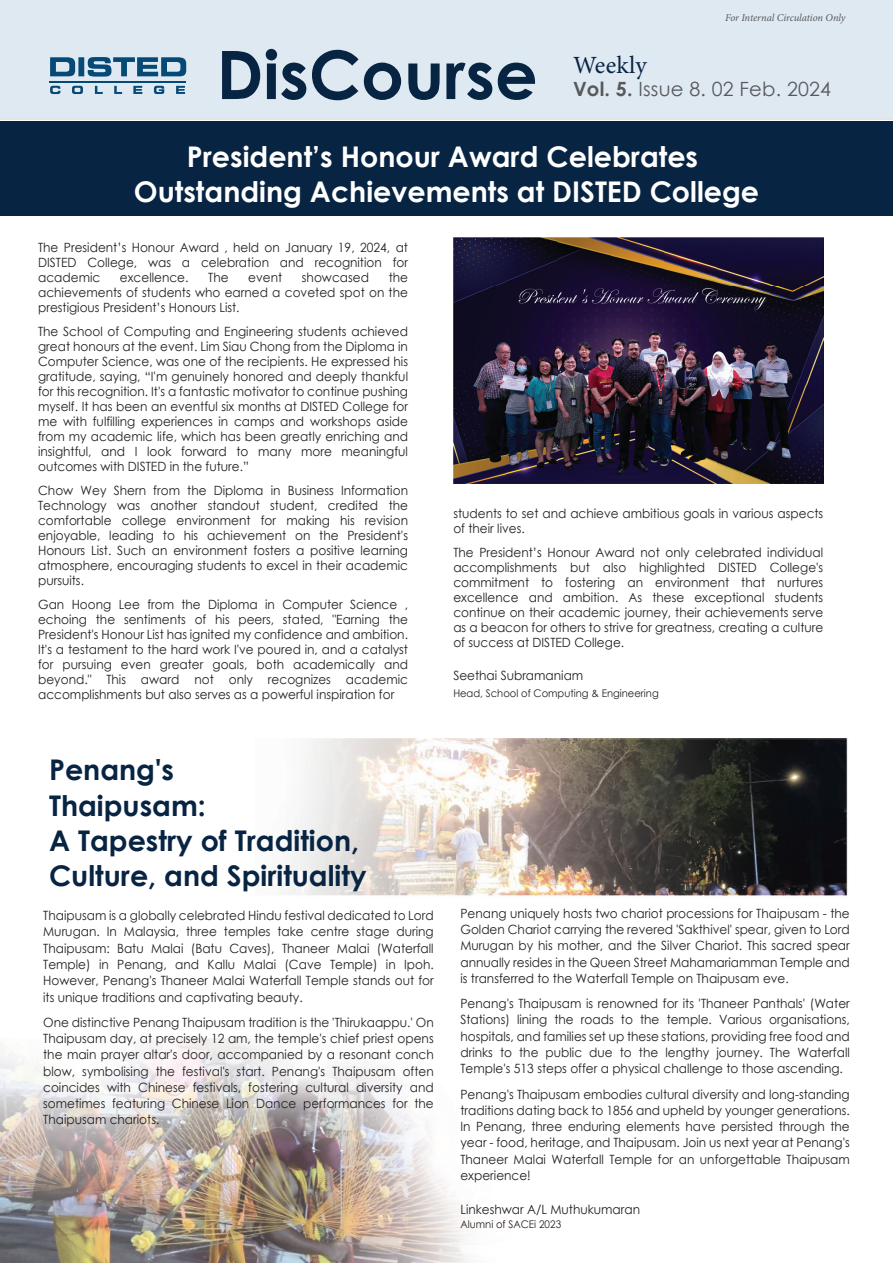
<style>
.page{position:relative;width:893px;height:1263px;background:#fff}
.page>*{position:absolute;margin:0;border:0;box-sizing:border-box;transform-origin:0 0}
.t1{font:700 66.9px "Century Gothic";color:#082443}
.t2{font:700 28.5px/34.2px "Century Gothic";color:#fff;text-align:center}
.t3{font:700 28.5px/35.2px "Century Gothic";color:#082443}
.t4{font:24.75px "Minion Pro";letter-spacing:.005em;color:#082443}
.t5{font:19.65px "Century Gothic";letter-spacing:.01em;color:#58595b}
.t6{font:12.75px/15px "Century Gothic";color:#231f20;text-align:justify;scale:.95 1}
.t7{font:10.5px "Century Gothic";color:#231f20;scale:.95 1}
.t8{font:italic 10.5px "Minion Pro";letter-spacing:-.01em;color:#58595b}
.s1{font-weight:700}
</style>
<div class="page">
<div style="left:0;top:0;width:893px;height:118px;background:#dee9f2"></div>
<hr style="left:0;top:118px;width:893px;height:2px;background:#e3e4e6">
<div style="left:0;top:121px;width:893px;height:94px;background:#082443"></div>
<svg style="left:50px;top:57px;width:136px;height:20px"></svg>
<svg style="left:50px;top:86px;width:135px;height:8px"></svg>
<hr style="left:49px;top:81px;width:137px;height:1px;background:#064976">
<img style="left:284px;top:739px;width:564px;height:157px">
<img style="left:0;top:1038px;width:470px;height:225px">
<img style="left:453px;top:237px;width:370px;height:247px">
<h1 class="t1" style="left:217px;top:24px;width:323px">DisCourse</h1>
<p class="t8" style="left:725px;top:10px;width:122px">For Internal Circulation Only</p>
<h3 class="t4" style="left:573px;top:48px;width:75px">Weekly</h3>
<h3 class="t5" style="left:573px;top:75px;width:260px"><span class="s1">Vol. 5.</span> Issue 8. 02 Feb. 2024</h3>
<h2 class="t2" style="left:134px;top:139px;width:627px">President’s Honour Award Celebrates<br>Outstanding Achievements at DISTED College</h2>
<p class="t6" style="left:38px;top:239px;width:391px">The President’s Honour Award , held on January 19, 2024, at DISTED College, was a celebration and recognition for academic</p>
<p class="t6" style="left:38px;top:269px;width:391px;text-indent:351px">the achievements of students who earned a coveted spot on the prestigious President’s Honours List.</p>
<p class="t6" style="left:38px;top:323px;width:391px">The School of Computing and Engineering students achieved great honours at the event. Lim Siau Chong from the Diploma in Computer Science, was one of the recipients. He expressed his gratitude, saying, “I'm genuinely honored and deeply thankful for this recognition. It's a fantastic motivator to continue pushing myself. It has been an eventful six months at DISTED College for me with fulfilling experiences in camps and workshops aside from my academic life, which has been greatly enriching and insightful, and I look forward to many more meaningful outcomes with DISTED in the future.”</p>
<p class="t6" style="left:38px;top:482px;width:391px">Chow Wey Shern from the Diploma in Business Information Technology was another standout student, credited the comfortable college environment for making his revision enjoyable, leading to his achievement on the President's Honours List. Such an environment fosters a positive learning atmosphere, encouraging students to excel in their academic pursuits.</p>
<p class="t6" style="left:38px;top:596px;width:391px">Gan Hoong Lee from the Diploma in Computer Science , echoing the sentiments of his peers, stated, "Earning the President's Honour List has ignited my confidence and ambition.<br>It's a testament to the hard work I've poured in, and a catalyst for pursuing even greater goals, both academically and beyond." This award not only recognizes academic accomplishments but also serves as a powerful inspiration for</p>
<p class="t6" style="left:120px;top:269px;width:74px">excellence.</p>
<p class="t6" style="left:208px;top:269px;width:23px">The</p>
<p class="t6" style="left:248px;top:269px;width:37px">event</p>
<p class="t6" style="left:302px;top:269px;width:72px">showcased</p>
<p class="t6" style="left:453px;top:506px;width:391px">students to set and achieve ambitious goals in various aspects of their lives.</p>
<p class="t6" style="left:453px;top:545px;width:391px">The President’s Honour Award not only celebrated individual accomplishments but also highlighted DISTED College's commitment to fostering an environment that nurtures excellence and ambition. As these exceptional students continue on their academic journey, their achievements serve as a beacon for others to strive for greatness, creating a culture of success at DISTED College.</p>
<p class="t6" style="left:453px;top:668px;width:138px">Seethai Subramaniam</p>
<p class="t7" style="left:453px;top:686px;width:218px">Head, School of Computing &amp; Engineering</p>
<h2 class="t3" style="left:49px;top:751px;width:319px">Penang's<br>Thaipusam:<br>A Tapestry of Tradition,<br>Culture, and Spirituality</h2>
<p class="t6" style="left:43px;top:907px;width:413px;line-height:16.2px">Thaipusam is a globally celebrated Hindu festival dedicated to Lord Murugan. In Malaysia, three temples take centre stage during Thaipusam: Batu Malai (Batu Caves), Thaneer Malai (Waterfall Temple) in Penang, and Kallu Malai (Cave Temple) in Ipoh.<br>However, Penang's Thaneer Malai Waterfall Temple stands out for its unique traditions and captivating beauty.</p>
<p class="t6" style="left:43px;top:1014px;width:413px;line-height:16.4px">One distinctive Penang Thaipusam tradition is the 'Thirukaappu.' On Thaipusam day, at precisely 12 am, the temple's chief priest opens the main prayer altar's door, accompanied by a resonant conch blow, symbolising the festival's start. Penang's Thaipusam often coincides with Chinese festivals, fostering cultural diversity and sometimes featuring Chinese Lion Dance performances for the Thaipusam chariots.</p>
<p class="t6" style="left:460px;top:905px;width:411px;line-height:16.4px">Penang uniquely hosts two chariot processions for Thaipusam - the Golden Chariot carrying the revered 'Sakthivel' spear, given to Lord Murugan by his mother, and the Silver Chariot. This sacred spear annually resides in the Queen Street Mahamariamman Temple and is transferred to the Waterfall Temple on Thaipusam eve.</p>
<p class="t6" style="left:460px;top:995px;width:411px;line-height:16.4px">Penang's Thaipusam is renowned for its 'Thaneer Panthals' (Water Stations) lining the roads to the temple. Various organisations, hospitals, and families set up these stations, providing free food and drinks to the public due to the lengthy journey. The Waterfall Temple's 513 steps offer a physical challenge to those ascending.</p>
<p class="t6" style="left:460px;top:1086px;width:411px;line-height:16.2px">Penang's Thaipusam embodies cultural diversity and long-standing traditions dating back to 1856 and upheld by younger generations.<br>In Penang, three enduring elements have persisted through the year - food, heritage, and Thaipusam. Join us next year at Penang's Thaneer Malai Waterfall Temple for an unforgettable Thaipusam experience!</p>
<p class="t6" style="left:460px;top:1202px;width:191px">Linkeshwar A/L Muthukumaran</p>
<p class="t7" style="left:460px;top:1217px;width:108px">Alumni of SACEi 2023</p>
</div>
